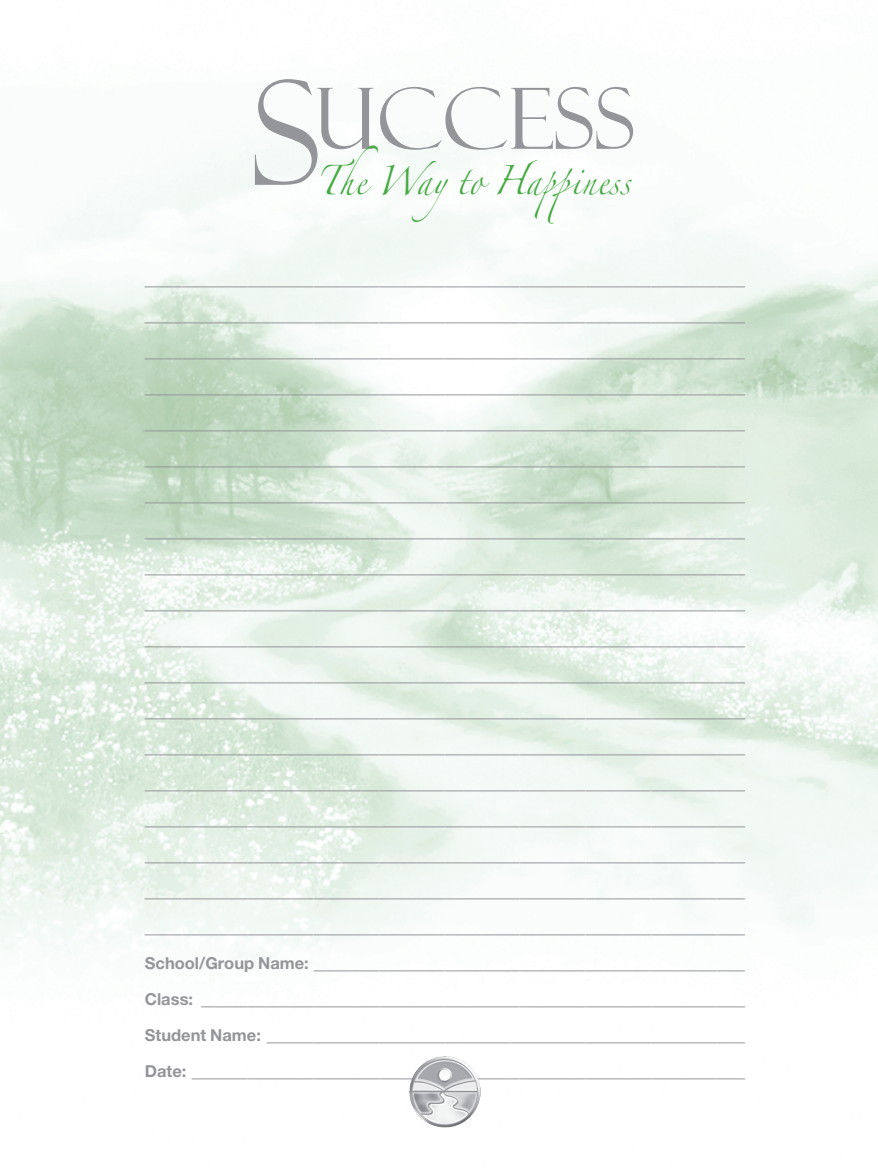
<style>
.page{position:relative;width:878px;height:1175px;background:#fff}
.page>*{position:absolute;margin:0;border:0;box-sizing:border-box;transform-origin:0 0}
.t1{font:84.75px "Felix Titling";color:#939598}
.t2{font:26.4px "Zapfino";letter-spacing:.04em;color:#46aa42;scale:.83 1}
.Lines{font:18.75px "Minion Pro";color:#939598}
.s1{font-size:144.75px}
.s2{font-family:"Helvetica Neue";font-weight:700;font-size:16.5px}
</style>
<div class="page">
<img style="left:1px;top:133px;width:877px;height:995px">
<img style="left:410px;top:1056px;width:70px;height:71px">
<p class="t1" style="left:251px;top:70px;width:342px"><span class="s1">S</span>UCCESS</p>
<p class="t2" style="left:317px;top:169px;width:379px">The Wayto Happiness</p>
<p class="Lines" style="left:145px;top:266px;width:601px">________________________________________________________________</p>
<p class="Lines" style="left:145px;top:302px;width:601px">________________________________________________________________</p>
<p class="Lines" style="left:145px;top:338px;width:601px">________________________________________________________________</p>
<p class="Lines" style="left:145px;top:374px;width:601px">________________________________________________________________</p>
<p class="Lines" style="left:145px;top:410px;width:601px">________________________________________________________________</p>
<p class="Lines" style="left:145px;top:446px;width:601px">________________________________________________________________</p>
<p class="Lines" style="left:145px;top:482px;width:601px">________________________________________________________________</p>
<p class="Lines" style="left:145px;top:518px;width:601px">________________________________________________________________</p>
<p class="Lines" style="left:145px;top:554px;width:601px">________________________________________________________________</p>
<p class="Lines" style="left:145px;top:590px;width:601px">________________________________________________________________</p>
<p class="Lines" style="left:145px;top:626px;width:601px">________________________________________________________________</p>
<p class="Lines" style="left:145px;top:662px;width:601px">________________________________________________________________</p>
<p class="Lines" style="left:145px;top:698px;width:601px">________________________________________________________________</p>
<p class="Lines" style="left:145px;top:734px;width:601px">________________________________________________________________</p>
<p class="Lines" style="left:145px;top:770px;width:601px">________________________________________________________________</p>
<p class="Lines" style="left:145px;top:806px;width:601px">________________________________________________________________</p>
<p class="Lines" style="left:145px;top:842px;width:601px">________________________________________________________________</p>
<p class="Lines" style="left:145px;top:878px;width:601px">________________________________________________________________</p>
<p class="Lines" style="left:145px;top:914px;width:601px">________________________________________________________________</p>
<p class="Lines" style="left:145px;top:950px;width:601px"><span class="s2">School/Group Name:</span> ______________________________________________</p>
<p class="Lines" style="left:145px;top:986px;width:601px"><span class="s2">Class:</span> __________________________________________________________</p>
<p class="Lines" style="left:145px;top:1022px;width:602px"><span class="s2">Student Name:</span> ___________________________________________________</p>
<p class="Lines" style="left:145px;top:1058px;width:601px"><span class="s2">Date:</span> ___________________________________________________________</p>
</div>
